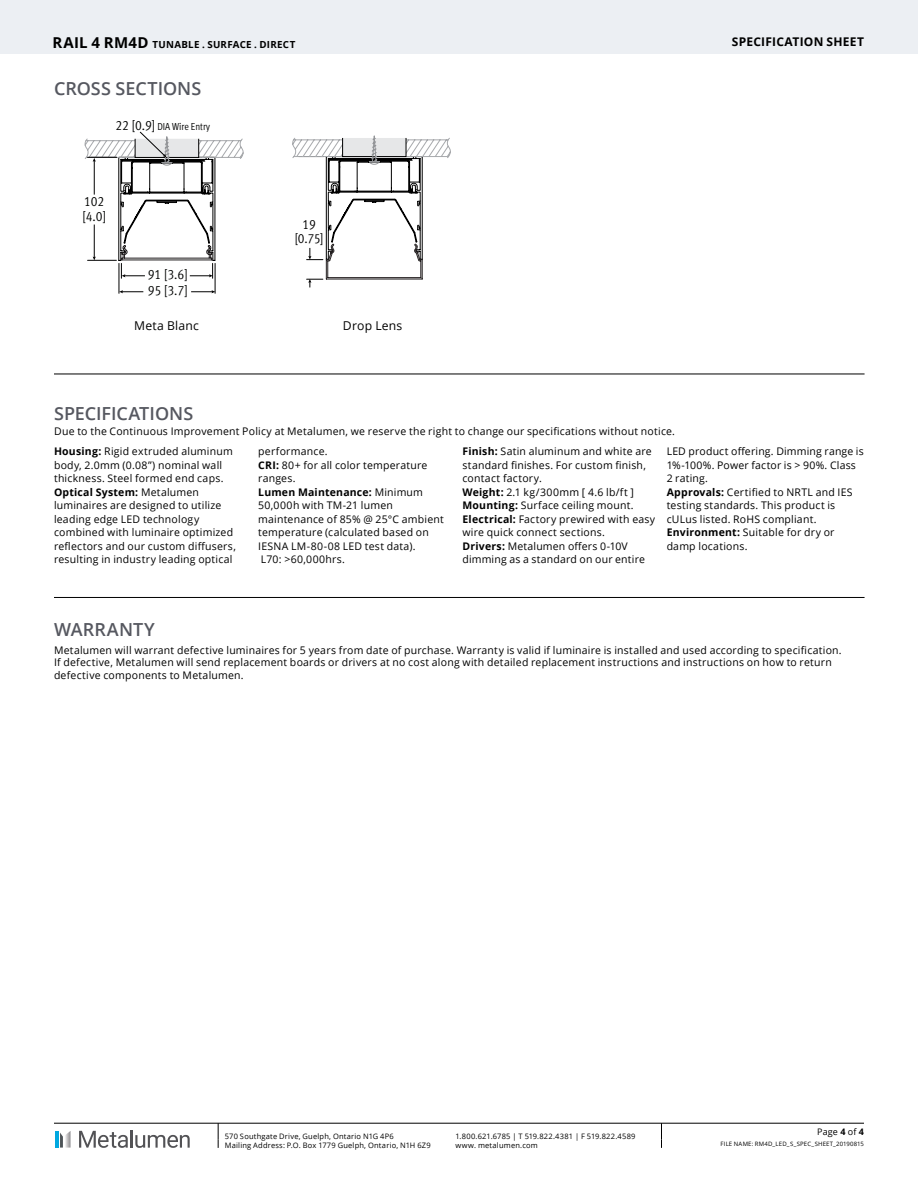
<style>
.page{position:relative;width:918px;height:1188px;background:#fff}
.page>*{position:absolute;margin:0;border:0;box-sizing:border-box;transform-origin:0 0}
.t1{font:600 18px "Open Sans";color:#565860}
.t2{font:13.65px/14.7px "Meta Cond Normal LF";color:#020302}
.t3{font:13.5px/14.4px "Meta Cond Normal LF";color:#000;text-align:center}
.t4{font:12.15px "Open Sans";letter-spacing:.015em;color:#000}
.t5{font:700 12px "Open Sans";letter-spacing:.02em;color:#000}
.t6{font:10.5px/13.5px "Open Sans";letter-spacing:.02em;color:#000}
.t7{font:10.2px "Meta Cond Normal LF";color:#020302}
.t8{font:700 9.75px "Open Sans";letter-spacing:.025em;color:#000}
.t9{font:9px "Open Sans";letter-spacing:.02em;color:#000}
.t10{font:7.5px/9px "Open Sans";letter-spacing:.025em;color:#000}
.t11{font:6px "Open Sans";letter-spacing:.025em;color:#000}
.s1{font-size:15px}
.s2{font-size:13.65px}
.s3{font-weight:700}
</style>
<div class="page">
<svg style="left:218px;top:1124px;width:1px;height:24px"></svg>
<svg style="left:661px;top:1124px;width:1px;height:24px"></svg>
<hr style="left:55px;top:1131px;width:3px;height:17px;background:#01a8e0">
<svg style="left:60px;top:1131px;width:11px;height:17px"></svg>
<svg style="left:79px;top:1131px;width:49px;height:17px"></svg>
<hr style="left:130px;top:1130px;width:3px;height:18px;background:#525255">
<svg style="left:135px;top:1135px;width:55px;height:13px"></svg>
<hr style="left:54px;top:1123px;width:810px;height:1px;background:#000">
<div style="left:0;top:0;width:918px;height:54px;background:#eceff3"></div>
<hr style="left:54px;top:374px;width:811px;height:1px;background:#000">
<svg style="left:120px;top:290px;width:23px;height:3px"></svg>
<svg style="left:191px;top:290px;width:24px;height:3px"></svg>
<hr style="left:215px;top:263px;width:1px;height:30px;background:#000">
<hr style="left:119px;top:263px;width:1px;height:30px;background:#000">
<svg style="left:85px;top:131px;width:158px;height:147px"></svg>
<svg style="left:292px;top:136px;width:159px;height:151px"></svg>
<hr style="left:54px;top:597px;width:811px;height:1px;background:#000">
<p class="t8" style="left:52px;top:38px;width:244px"><span class="s1">RAIL 4 RM4D</span> TUNABLE . SURFACE . DIRECT</p>
<p class="t5" style="left:732px;top:33px;width:134px">SPECIFICATION SHEET</p>
<h1 class="t1" style="left:54px;top:76px;width:149px">CROSS SECTIONS</h1>
<p class="t7" style="left:115px;top:120px;width:96px"><span class="s2">22 [0.9]</span> DIA Wire Entry</p>
<h2 class="t2" style="left:82px;top:194px;width:25px">102 [4.0]</h2>
<h2 class="t2" style="left:148px;top:267px;width:41px">91 [3.6]</h2>
<h2 class="t2" style="left:148px;top:283px;width:41px">95 [3.7]</h2>
<p class="t3" style="left:295px;top:217px;width:30px">19 [0.75]</p>
<p class="t4" style="left:134px;top:318px;width:66px">Meta Blanc</p>
<p class="t4" style="left:343px;top:318px;width:61px">Drop Lens</p>
<h1 class="t1" style="left:54px;top:401px;width:141px">SPECIFICATIONS</h1>
<p class="t6" style="left:54px;top:421px;width:622px;line-height:19.8px">Due to the Continuous Improvement Policy at Metalumen, we reserve the right to change our specifications without notice.<br><span class="s3">Housing:</span> Rigid extruded aluminum</p>
<p class="t6" style="left:54px;top:458px;width:183px">body, 2.0mm (0.08”) nominal wall thickness. Steel formed end caps.<br><span class="s3">Optical System:</span> Metalumen luminaires are designed to utilize leading edge LED technology combined with luminaire optimized reflectors and our custom diffusers, resulting in industry leading optical</p>
<p class="t6" style="left:258px;top:444px;width:187px">performance.<br><span class="s3">CRI:</span> 80+ for all color temperature ranges.<br><span class="s3">Lumen Maintenance:</span> Minimum<br>50,000h with TM-21 lumen maintenance of 85% @ 25°C ambient temperature (calculated based on<br>IESNA LM-80-08 LED test data).<br>L70: &gt;60,000hrs.</p>
<p class="t6" style="left:462px;top:444px;width:194px"><span class="s3">Finish:</span> Satin aluminum and white are standard finishes. For custom finish, contact factory.<br><span class="s3">Weight:</span> 2.1 kg/300mm [ 4.6 lb/ft ] <span class="s3">Mounting:</span> Surface ceiling mount.<br><span class="s3">Electrical:</span> Factory prewired with easy wire quick connect sections.<br><span class="s3">Drivers:</span> Metalumen offers 0-10V dimming as a standard on our entire</p>
<p class="t6" style="left:667px;top:444px;width:199px">LED product offering. Dimming range is<br>1%-100%. Power factor is &gt; 90%. Class<br>2 rating.<br><span class="s3">Approvals:</span> Certified to NRTL and IES testing standards. This product is cULus listed. RoHS compliant.<br><span class="s3">Environment:</span> Suitable for dry or damp locations.</p>
<h1 class="t1" style="left:54px;top:617px;width:102px">WARRANTY</h1>
<p class="t6" style="left:54px;top:643px;width:789px;line-height:12.6px">Metalumen will warrant defective luminaires for 5 years from date of purchase. Warranty is valid if luminaire is installed and used according to specification.<br>If defective, Metalumen will send replacement boards or drivers at no cost along with detailed replacement instructions and instructions on how to return defective components to Metalumen.</p>
<p class="t10" style="left:225px;top:1131px;width:207px">570 Southgate Drive, Guelph, Ontario N1G 4P6<br>Mailing Address: P.O. Box 1779 Guelph, Ontario, N1H 6Z9</p>
<p class="t10" style="left:455px;top:1131px;width:181px">1.800.621.6785 | T 519.822.4381 | F 519.822.4589 www. metalumen.com</p>
<p class="t9" style="left:817px;top:1125px;width:48px">Page <span class="s3">4</span> of <span class="s3">4</span></p>
<p class="t11" style="left:721px;top:1140px;width:145px">FILE NAME: RM4D_LED_S_SPEC_SHEET_20190815</p>
</div>
